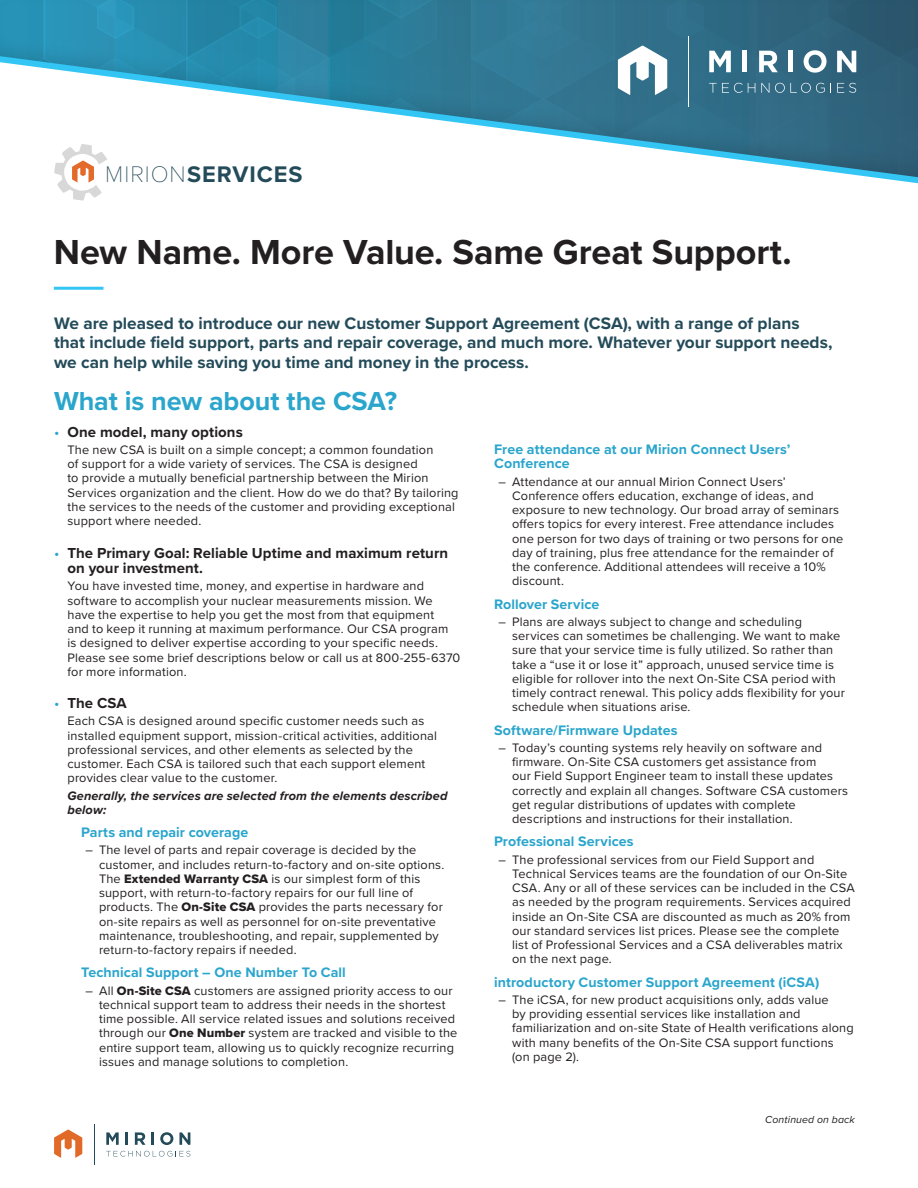
<style>
.page{position:relative;width:918px;height:1188px;background:#fff}
.page>*{position:absolute;margin:0;border:0;box-sizing:border-box;transform-origin:0 0}
.flyer-headline{font:700 36px "Proxima Nova";letter-spacing:-.005em;color:#231f20}
.t1{font:700 27px "Proxima Nova";letter-spacing:-.005em;color:#2aa5cc}
.sub-sub_bullets{font:700 23.4px "Proxima Nova";letter-spacing:.04em;color:#244b59}
.t2{font:700 17.25px/19.5px "Proxima Nova";color:#244b59}
.t3{font:700 15px/15px "Proxima Nova";letter-spacing:.005em;color:#231f20}
.flyer-bullets{font:700 14.25px/14.2px "Proxima Nova";letter-spacing:.005em;color:#2aa5cc}
.flyer-bullets-2{font:12.75px/14.2px "Proxima Nova";letter-spacing:.015em;color:#231f20}
.flyer-bullets-3{font:italic 700 12.75px/14.2px "Proxima Nova";letter-spacing:.01em;color:#231f20}
.flyer-bullets-4{font:italic 10.5px "Proxima Nova";letter-spacing:.015em;color:#231f20}
.s1{font-family:"Proxima Nova T";font-weight:100}
.s2{font-weight:400;color:#2aa5cc}
.s3{font-family:"Proxima Nova Extrabld"}
</style>
<div class="page">
<hr style="left:94px;top:1124px;width:1px;height:41px;background:#244b59">
<svg style="left:106px;top:1151px;width:84px;height:6px"></svg>
<svg style="left:106px;top:1132px;width:13px;height:13px"></svg>
<svg style="left:125px;top:1132px;width:3px;height:13px"></svg>
<svg style="left:135px;top:1132px;width:19px;height:13px"></svg>
<svg style="left:160px;top:1132px;width:13px;height:13px"></svg>
<svg style="left:179px;top:1132px;width:11px;height:13px"></svg>
<svg style="left:54px;top:1130px;width:28px;height:28px"></svg>
<svg style="left:0;top:0;width:918px;height:201px"></svg>
<hr style="left:54px;top:287px;width:50px;height:3px;background:#33c5f3">
<p class="sub-sub_bullets" style="left:105px;top:157px;width:199px"><span class="s1">MIRION</span>SERVICES</p>
<p class="flyer-headline" style="left:54px;top:225px;width:739px">New Name. More Value. Same Great Support.</p>
<p class="t2" style="left:54px;top:313px;width:780px">We are pleased to introduce our new Customer Support Agreement (CSA), with a range of plans that include field support, parts and repair coverage, and much more. Whatever your support needs, we can help while saving you time and money in the process.</p>
<p class="t1" style="left:54px;top:380px;width:345px">What is new about the CSA?</p>
<p class="t3" style="left:54px;top:424px;width:190px"><span class="s2">•</span> One model, many options</p>
<p class="flyer-bullets-2" style="left:68px;top:442px;width:393px">The new CSA is built on a simple concept; a common foundation<br>of support for a wide variety of services. The CSA is designed<br>to provide a mutually beneficial partnership between the Mirion Services organization and the client. How do we do that? By tailoring the services to the needs of the customer and providing exceptional support where needed.</p>
<p class="t3" style="left:68px;top:545px;width:382px;text-indent:-14px"><span class="s2">•</span> The Primary Goal: Reliable Uptime and maximum return on your investment.</p>
<p class="flyer-bullets-2" style="left:68px;top:578px;width:394px">You have invested time, money, and expertise in hardware and software to accomplish your nuclear measurements mission. We have the expertise to help you get the most from that equipment<br>and to keep it running at maximum performance. Our CSA program is designed to deliver expertise according to your specific needs.<br>Please see some brief descriptions below or call us at 800-255-6370 for more information.</p>
<p class="t3" style="left:54px;top:695px;width:74px"><span class="s2">•</span> The CSA</p>
<p class="flyer-bullets-2" style="left:68px;top:713px;width:371px">Each CSA is designed around specific customer needs such as installed equipment support, mission-critical activities, additional professional services, and other elements as selected by the customer. Each CSA is tailored such that each support element provides clear value to the customer.</p>
<p class="flyer-bullets-3" style="left:68px;top:788px;width:382px">Generally, the services are selected from the elements described below:</p>
<p class="flyer-bullets" style="left:81px;top:825px;width:169px">Parts and repair coverage</p>
<p class="flyer-bullets-2" style="left:99px;top:842px;width:347px;text-indent:-14px">– The level of parts and repair coverage is decided by the customer, and includes return-to-factory and on-site options.<br>The <span class="s3">Extended Warranty CSA</span> is our simplest form of this support, with return-to-factory repairs for our full line of products. The <span class="s3">On-Site CSA</span> provides the parts necessary for on-site repairs as well as personnel for on-site preventative maintenance, troubleshooting, and repair, supplemented by return-to-factory repairs if needed.</p>
<p class="flyer-bullets" style="left:81px;top:965px;width:266px">Technical Support – One Number To Call</p>
<p class="flyer-bullets-2" style="left:99px;top:983px;width:360px;text-indent:-14px">– All <span class="s3">On-Site CSA</span> customers are assigned priority access to our technical support team to address their needs in the shortest time possible. All service related issues and solutions received through our <span class="s3">One Number</span> system are tracked and visible to the entire support team, allowing us to quickly recognize recurring issues and manage solutions to completion.</p>
<p class="flyer-bullets" style="left:494px;top:442px;width:298px">Free attendance at our Mirion Connect Users’<br>Conference</p>
<p class="flyer-bullets-2" style="left:512px;top:474px;width:333px;text-indent:-14px">– Attendance at our annual Mirion Connect Users’ Conference offers education, exchange of ideas, and exposure to new technology. Our broad array of seminars offers topics for every interest. Free attendance includes one person for two days of training or two persons for one day of training, plus free attendance for the remainder of the conference. Additional attendees will receive a 10% discount.</p>
<p class="flyer-bullets" style="left:494px;top:596px;width:107px">Rollover Service</p>
<p class="flyer-bullets-2" style="left:512px;top:614px;width:334px;text-indent:-14px">– Plans are always subject to change and scheduling services can sometimes be challenging. We want to make sure that your service time is fully utilized. So rather than take a “use it or lose it” approach, unused service time is eligible for rollover into the next On-Site CSA period with timely contract renewal. This policy adds flexibility for your schedule when situations arise.</p>
<p class="flyer-bullets" style="left:494px;top:722px;width:185px">Software/Firmware Updates</p>
<p class="flyer-bullets-2" style="left:512px;top:740px;width:338px;text-indent:-14px">– Today’s counting systems rely heavily on software and firmware. On-Site CSA customers get assistance from<br>our Field Support Engineer team to install these updates correctly and explain all changes. Software CSA customers get regular distributions of updates with complete descriptions and instructions for their installation.</p>
<p class="flyer-bullets" style="left:494px;top:834px;width:141px">Professional Services</p>
<p class="flyer-bullets-2" style="left:512px;top:852px;width:344px;text-indent:-14px">– The professional services from our Field Support and Technical Services teams are the foundation of our On-Site CSA. Any or all of these services can be included in the CSA as needed by the program requirements. Services acquired inside an On-Site CSA are discounted as much as 20% from our standard services list prices. Please see the complete list of Professional Services and a CSA deliverables matrix on the next page.</p>
<p class="flyer-bullets" style="left:494px;top:974px;width:327px">introductory Customer Support Agreement (iCSA)</p>
<p class="flyer-bullets-2" style="left:512px;top:992px;width:343px;text-indent:-14px">– The iCSA, for new product acquisitions only, adds value<br>by providing essential services like installation and familiarization and on-site State of Health verifications along with many benefits of the On-Site CSA support functions (on page 2).</p>
<p class="flyer-bullets-4" style="left:765px;top:1112px;width:91px">Continued on back</p>
</div>
